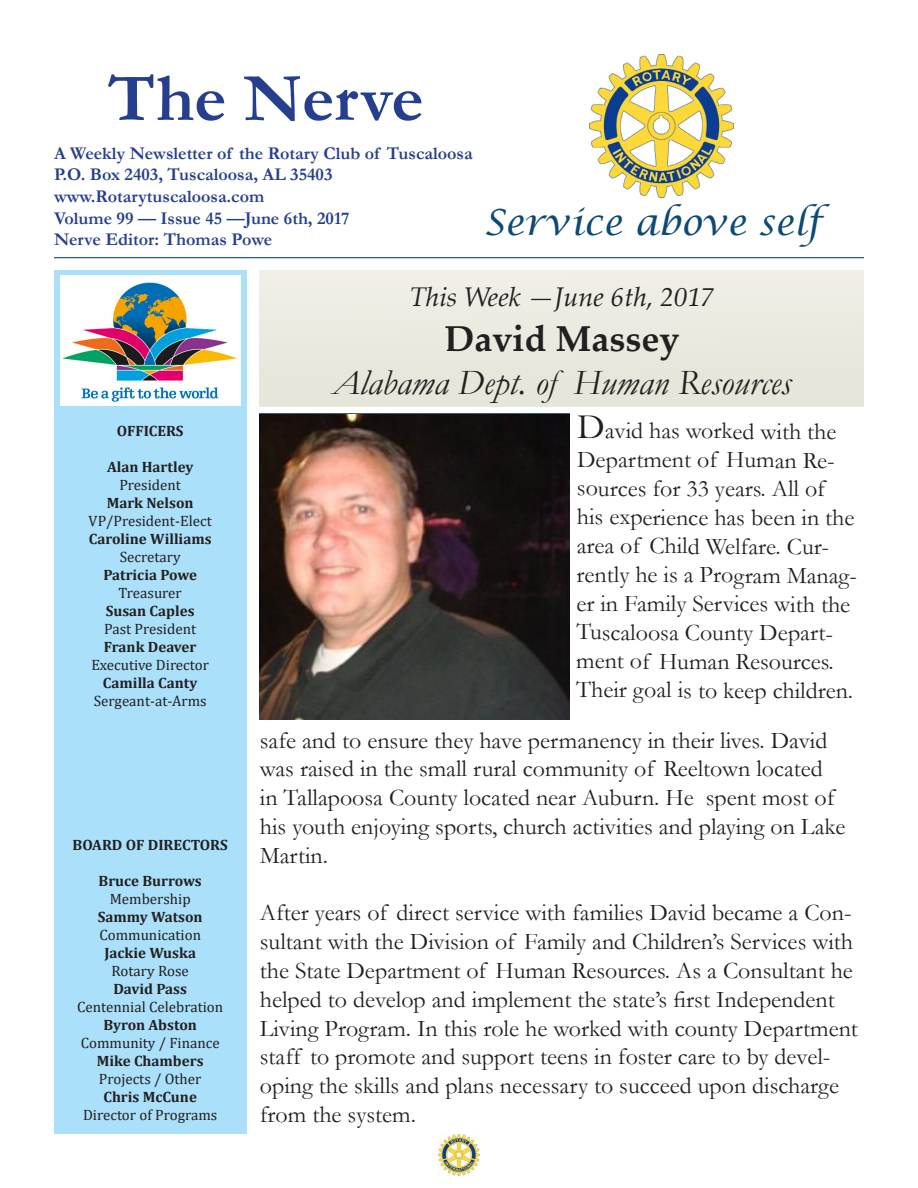
<style>
.page{position:relative;width:918px;height:1188px;background:#fff}
.page>*{position:absolute;margin:0;border:0;box-sizing:border-box;transform-origin:0 0}
.Superhead{font:700 69px "Garamond";color:#253f8e}
.Intro_head{font:italic 36px/43.2px "Garamond";color:#231f20;text-align:center}
.Announcements_hed{font:italic 36px "Lucida Calligraphy";color:#0c4975}
.This_week{font:italic 27px "Palatino Linotype";color:#231f20}
.Intro_head-2{font:24px/28.8px "Garamond";color:#231f20}
.Overhead_text{font:700 18px "Garamond";color:#253f8e}
.t1{font:15px/18px "Cambria";color:#231f20;text-align:center}
.t2{font:700 15px "Cambria";color:#231f20}
.s1{font-weight:700}
.s2{font-family:"Palatino Linotype";font-weight:700;font-style:normal}
.s3{font-size:36px}
</style>
<div class="page">
<img style="left:589px;top:54px;width:144px;height:144px">
<div style="left:260px;top:270px;width:604px;height:136px;background:#e7e6da"></div>
<div style="left:54px;top:270px;width:192px;height:864px;background:#aae0f9"></div>
<hr style="left:54px;top:257px;width:810px;height:1px;background:#0c4975">
<img style="left:438px;top:1134px;width:42px;height:41px">
<img style="left:60px;top:276px;width:180px;height:130px">
<img style="left:260px;top:414px;width:310px;height:306px">
<p class="Superhead" style="left:108px;top:51px;width:317px">The Nerve</p>
<p class="Overhead_text" style="left:54px;top:141px;width:420px">A Weekly Newsletter of the Rotary Club of Tuscaloosa</p>
<p class="Overhead_text" style="left:54px;top:162px;width:280px">P.O. Box 2403, Tuscaloosa, AL 35403</p>
<p class="Overhead_text" style="left:54px;top:184px;width:212px">www.Rotarytuscaloosa.com</p>
<p class="Overhead_text" style="left:54px;top:206px;width:297px">Volume 99 — Issue 45 —June 6th, 2017</p>
<p class="Overhead_text" style="left:54px;top:227px;width:220px">Nerve Editor: Thomas Powe</p>
<p class="Announcements_hed" style="left:484px;top:200px;width:339px">Service above self</p>
<p class="t2" style="left:117px;top:421px;width:68px">OFFICERS</p>
<p class="t2" style="left:107px;top:457px;width:88px">Alan Hartley</p>
<p class="t1" style="left:119px;top:476px;width:63px">President</p>
<p class="t2" style="left:107px;top:493px;width:89px">Mark Nelson</p>
<p class="t1" style="left:89px;top:512px;width:125px">VP/President-Elect</p>
<p class="t2" style="left:89px;top:529px;width:124px">Caroline Williams</p>
<p class="t1" style="left:120px;top:548px;width:62px">Secretary</p>
<p class="t2" style="left:103px;top:565px;width:95px">Patricia Powe</p>
<p class="t1" style="left:119px;top:584px;width:65px">Treasurer</p>
<p class="t2" style="left:106px;top:601px;width:90px">Susan Caples</p>
<p class="t1" style="left:104px;top:620px;width:93px">Past President</p>
<p class="t2" style="left:104px;top:637px;width:94px">Frank Deaver</p>
<p class="t1" style="left:91px;top:656px;width:119px">Executive Director</p>
<p class="t2" style="left:103px;top:673px;width:96px">Camilla Canty</p>
<p class="t1" style="left:94px;top:692px;width:114px">Sergeant-at-Arms</p>
<p class="t2" style="left:73px;top:835px;width:157px">BOARD OF DIRECTORS</p>
<p class="t1" style="left:77px;top:872px;width:148px"><span class="s1">Bruce Burrows<br></span>Membership<br><span class="s1">Sammy Watson<br></span>Communication<br><span class="s1">Jackie Wuska<br></span>Rotary Rose<br><span class="s1">David Pass<br></span>Centennial Celebration<br><span class="s1">Byron Abston<br></span>Community / Finance<br><span class="s1">Mike Chambers<br></span>Projects / Other<br><span class="s1">Chris McCune<br></span>Director of Programs</p>
<p class="This_week" style="left:409px;top:278px;width:306px">This Week —June 6th, 2017</p>
<p class="Intro_head" style="left:332px;top:317px;width:460px"><span class="s2">David Massey<br></span>Alabama Dept. of Human Resources</p>
<p class="Intro_head-2" style="left:576px;top:416px;width:282px"><span class="s3">D</span>avid has worked with the<br>Department of Human Re&shy;sources for 33 years. All of<br>his experience has been in the area of Child Welfare. Cur&shy;rently he is a Program Manag&shy;er in Family Services with the<br>Tuscaloosa County Depart&shy;ment of Human Resources.<br>Their goal is to keep children.</p>
<p class="Intro_head-2" style="left:260px;top:725px;width:587px">safe and to ensure they have permanency in their lives. David was raised in the small rural community of Reeltown located in Tallapoosa County located near Auburn. He spent most of his youth enjoying sports, church activities and playing on Lake Martin.</p>
<p class="Intro_head-2" style="left:260px;top:898px;width:600px">After years of direct service with families David became a Con&shy;sultant with the Division of Family and Children’s Services with the State Department of Human Resources. As a Consultant he helped to develop and implement the state’s first Independent Living Program. In this role he worked with county Department staff to promote and support teens in foster care to by devel&shy;oping the skills and plans necessary to succeed upon discharge from the system.</p>
</div>
